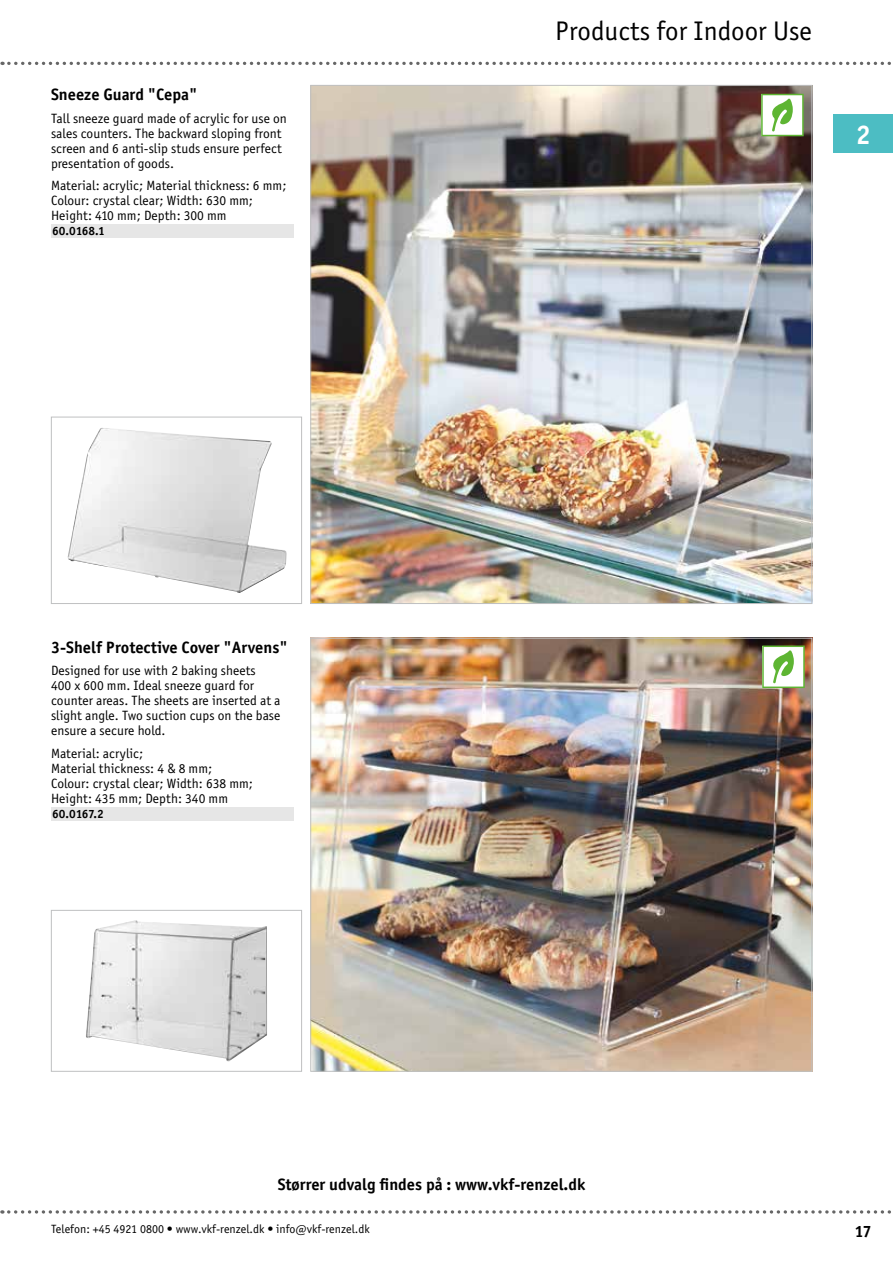
<style>
.page{position:relative;width:893px;height:1263px;background:#fff}
.page>*{position:absolute;margin:0;border:0;box-sizing:border-box;transform-origin:0 0}
.t1{font:27px "Officina Sans Book ITC";color:#000}
.t2{font:27px "Officina Sans Bold ITC";color:#fff}
.t3{font:16.5px "Officina Sans Bold ITC";color:#000}
.t4{font:13.5px/15px "Officina Sans Book ITC";color:#000}
.t5{font:12px "Officina Sans Book ITC";color:#000}
.t6{font:12px "Officina Sans Bold ITC";letter-spacing:-.015em;color:#000}
</style>
<div class="page">
<svg style="left:9px;top:1210px;width:882px;height:4px"></svg>
<svg style="left:9px;top:62px;width:882px;height:3px"></svg>
<div style="left:833px;top:115px;width:60px;height:38px;background:#4cbdc3"></div>
<div style="left:51px;top:224px;width:242px;height:14px;background:#e6e6e6"></div>
<img style="left:312px;top:87px;width:498px;height:515px">
<img style="left:312px;top:640px;width:498px;height:429px">
<svg style="left:762px;top:645px;width:43px;height:43px"></svg>
<svg style="left:761px;top:94px;width:43px;height:42px"></svg>
<img style="left:67px;top:428px;width:220px;height:165px">
<div style="left:51px;top:417px;width:251px;height:187px;border:1px solid #bfc0c1"></div>
<img style="left:86px;top:920px;width:181px;height:141px">
<div style="left:51px;top:910px;width:251px;height:161px;border:1px solid #bfc0c1"></div>
<div style="left:51px;top:807px;width:242px;height:13px;background:#e6e6e6"></div>
<p class="t3" style="left:51px;top:84px;width:148px">Sneeze Guard "Cepa"</p>
<p class="t4" style="left:51px;top:111px;width:237px">Tall sneeze guard made of acrylic for use on sales counters. The backward sloping front screen and 6 anti-slip studs ensure perfect presentation of goods.</p>
<p class="t4" style="left:51px;top:178px;width:237px">Material: acrylic; Material thickness: 6 mm;<br>Colour: crystal clear; Width: 630 mm;<br>Height: 410 mm; Depth: 300 mm</p>
<p class="t6" style="left:52px;top:224px;width:54px">60.0168.1</p>
<h1 class="t1" style="left:555px;top:15px;width:258px">Products for Indoor Use</h1>
<h1 class="t2" style="left:856px;top:118px;width:17px">2</h1>
<p class="t3" style="left:51px;top:637px;width:238px">3-Shelf Protective Cover "Arvens"</p>
<p class="t4" style="left:51px;top:663px;width:231px">Designed for use with 2 baking sheets<br>400 x 600 mm. Ideal sneeze guard for counter areas. The sheets are inserted at a slight angle. Two suction cups on the base ensure a secure hold.</p>
<p class="t4" style="left:51px;top:746px;width:204px">Material: acrylic;<br>Material thickness: 4 &amp; 8 mm;<br>Colour: crystal clear; Width: 638 mm;<br>Height: 435 mm; Depth: 340 mm</p>
<p class="t6" style="left:52px;top:806px;width:53px">60.0167.2</p>
<p class="t3" style="left:278px;top:1174px;width:309px">Størrer udvalg findes på : www.vkf-renzel.dk</p>
<p class="t5" style="left:51px;top:1222px;width:320px">Telefon: +45 4921 0800 • www.vkf-renzel.dk • info@vkf-renzel.dk</p>
<p class="t3" style="left:854px;top:1221px;width:19px">17</p>
</div>
